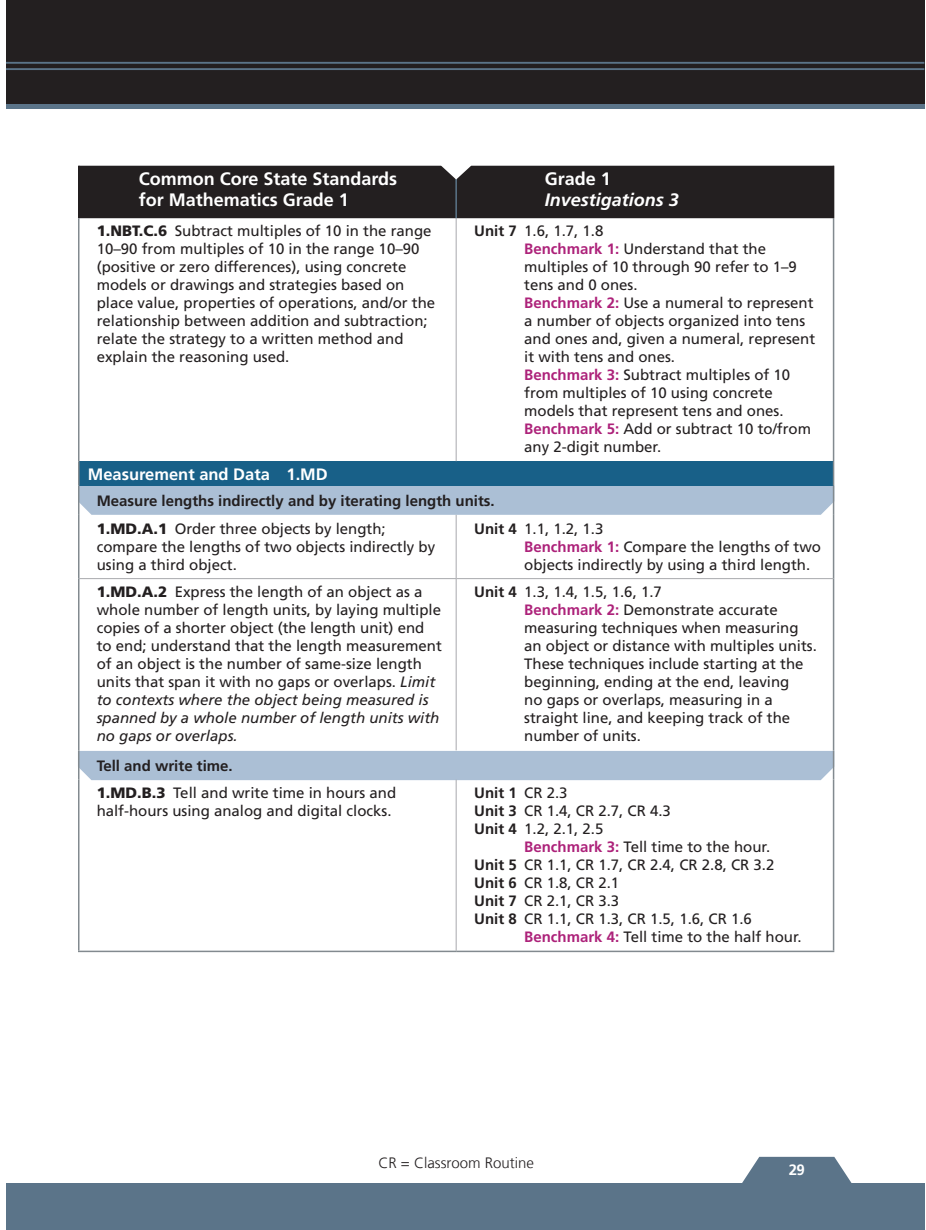
<style>
.page{position:relative;width:926px;height:1230px;background:#fff}
.page>*{position:absolute;margin:0;border:0;box-sizing:border-box;transform-origin:0 0}
.t1{font:700 18px/21px "Frutiger LT Com";color:#fff}
.t2{font:italic 700 18px "Frutiger LT Com";color:#fff}
.t3{font:700 16.5px "Frutiger LT Com";color:#fff}
.t4{font:15px/18px "Frutiger LT Com";color:#231f20}
.t5{font:700 15px/27.8px "Frutiger LT Com";color:#231f20}
.t6{font:300 15px "Frutiger LT Com";color:#231f20}
.t7{font:700 15px "Frutiger LT Com";color:#fff}
.s1{font-weight:900}
.s2{font-weight:700}
.s3{font-weight:700;color:#ad227a}
.s4{font-weight:400}
.s5{font-style:italic}
</style>
<div class="page">
<div style="left:6px;top:1px;width:918px;height:108px;background:#5b7489"></div>
<div style="left:6px;top:1px;width:918px;height:103px;background:#231f20"></div>
<div style="left:6px;top:1183px;width:918px;height:46px;background:#5b7489"></div>
<svg style="left:742px;top:1157px;width:110px;height:26px"></svg>
<div style="left:79px;top:751px;width:753px;height:29px;background:#abbfd5"></div>
<hr style="left:6px;top:68px;width:918px;height:2px;background:#5b7489">
<hr style="left:6px;top:62px;width:918px;height:2px;background:#5b7489">
<hr style="left:456px;top:218px;width:1px;height:243px;background:#a8a9ad">
<hr style="left:456px;top:515px;width:1px;height:63px;background:#a8a9ad">
<hr style="left:456px;top:579px;width:1px;height:171px;background:#a8a9ad">
<hr style="left:456px;top:780px;width:1px;height:171px;background:#a8a9ad">
<hr style="left:79px;top:578px;width:377px;height:1px;background:#a8a9ad">
<hr style="left:456px;top:578px;width:376px;height:1px;background:#a8a9ad">
<hr style="left:78px;top:166px;width:1px;height:52px;background:#231f20">
<hr style="left:78px;top:218px;width:1px;height:243px;background:#828a8f">
<hr style="left:78px;top:515px;width:1px;height:64px;background:#828a8f">
<hr style="left:78px;top:579px;width:1px;height:171px;background:#828a8f">
<hr style="left:78px;top:780px;width:1px;height:171px;background:#828a8f">
<svg style="left:78px;top:461px;width:754px;height:54px;background:#6793b1"></svg>
<hr style="left:78px;top:750px;width:1px;height:30px;background:#828a8f">
<hr style="left:832px;top:461px;width:2px;height:25px;background:#828a8f">
<hr style="left:832px;top:486px;width:2px;height:29px;background:#828a8f">
<hr style="left:832px;top:750px;width:2px;height:30px;background:#828a8f">
<hr style="left:832px;top:218px;width:2px;height:243px;background:#828a8f">
<hr style="left:832px;top:515px;width:2px;height:64px;background:#828a8f">
<hr style="left:832px;top:579px;width:2px;height:171px;background:#828a8f">
<hr style="left:832px;top:780px;width:2px;height:171px;background:#828a8f">
<hr style="left:832px;top:166px;width:2px;height:52px;background:#231f20">
<hr style="left:78px;top:951px;width:378px;height:1px;background:#828a8f">
<hr style="left:456px;top:951px;width:378px;height:1px;background:#828a8f">
<div style="left:79px;top:165px;width:754px;height:53px;background:#231f20"></div>
<p class="t1" style="left:139px;top:168px;width:260px">Common Core State Standards for Mathematics Grade 1</p>
<p class="t1" style="left:544px;top:168px;width:68px">Grade 1</p>
<p class="t2" style="left:544px;top:189px;width:136px">Investigations 3</p>
<p class="t4" style="left:97px;top:222px;width:340px"><span class="s1">1.NBT.C.6</span> Subtract multiples of 10 in the range 10–90 from multiples of 10 in the range 10–90 (positive or zero differences), using concrete models or drawings and strategies based on place value, properties of operations, and/or the relationship between addition and subtraction; relate the strategy to a written method and explain the reasoning used.</p>
<p class="t4" style="left:524px;top:222px;width:292px;text-indent:-50px"><span class="s2">Unit 7</span> 1.6, 1.7, 1.8<br><span class="s3">Benchmark 1:</span> Understand that the multiples of 10 through 90 refer to 1–9 tens and 0 ones.<br><span class="s3">Benchmark 2:</span> Use a numeral to represent a number of objects organized into tens and ones and, given a numeral, represent it with tens and ones.<br><span class="s3">Benchmark 3:</span> Subtract multiples of 10 from multiples of 10 using concrete models that represent tens and ones.<br><span class="s3">Benchmark 5:</span> Add or subtract 10 to/from any 2-digit number.</p>
<p class="t3" style="left:88px;top:464px;width:241px">Measurement and Data 1.MD</p>
<p class="t5" style="left:97px;top:487px;width:399px">Measure lengths indirectly and by iterating length units.<br><span class="s1">1.MD.A.1</span> <span class="s4">Order three objects by length;</span></p>
<p class="t4" style="left:97px;top:537px;width:340px">compare the lengths of two objects indirectly by using a third object.</p>
<p class="t4" style="left:524px;top:519px;width:298px;text-indent:-50px"><span class="s2">Unit 4</span> 1.1, 1.2, 1.3<br><span class="s3">Benchmark 1:</span> Compare the lengths of two objects indirectly by using a third length.</p>
<p class="t4" style="left:97px;top:583px;width:347px"><span class="s1">1.MD.A.2</span> Express the length of an object as a whole number of length units, by laying multiple copies of a shorter object (the length unit) end to end; understand that the length measurement of an object is the number of same-size length units that span it with no gaps or overlaps. <span class="s5">Limit to contexts where the object being measured is spanned by a whole number of length units with no gaps or overlaps.</span></p>
<p class="t4" style="left:524px;top:583px;width:294px;text-indent:-50px"><span class="s2">Unit 4</span> 1.3, 1.4, 1.5, 1.6, 1.7<br><span class="s3">Benchmark 2:</span> Demonstrate accurate measuring techniques when measuring an object or distance with multiples units.<br>These techniques include starting at the beginning, ending at the end, leaving<br>no gaps or overlaps, measuring in a straight line, and keeping track of the number of units.</p>
<p class="t4" style="left:97px;top:751px;width:301px;line-height:27.8px"><span class="s2">Tell and write time.<br></span><span class="s1">1.MD.B.3</span> Tell and write time in hours and</p>
<p class="t4" style="left:97px;top:802px;width:296px">half-hours using analog and digital clocks.</p>
<p class="t4" style="left:474px;top:784px;width:198px"><span class="s2">Unit 1</span> CR 2.3<br><span class="s2">Unit 3</span> CR 1.4, CR 2.7, CR 4.3<br><span class="s2">Unit 4</span> 1.2, 2.1, 2.5</p>
<p class="t4" style="left:474px;top:838px;width:302px;text-indent:50px"><span class="s3">Benchmark 3:</span> Tell time to the hour.<br><span class="s2">Unit 5</span> CR 1.1, CR 1.7, CR 2.4, CR 2.8, CR 3.2<br><span class="s2">Unit 6</span> CR 1.8, CR 2.1<br><span class="s2">Unit 7</span> CR 2.1, CR 3.3<br><span class="s2">Unit 8</span> CR 1.1, CR 1.3, CR 1.5, 1.6, CR 1.6</p>
<p class="t4" style="left:524px;top:928px;width:279px"><span class="s3">Benchmark 4:</span> Tell time to the half hour.</p>
<p class="t6" style="left:378px;top:1154px;width:157px">CR = Classroom Routine</p>
<p class="t7" style="left:788px;top:1160px;width:18px">29</p>
</div>
